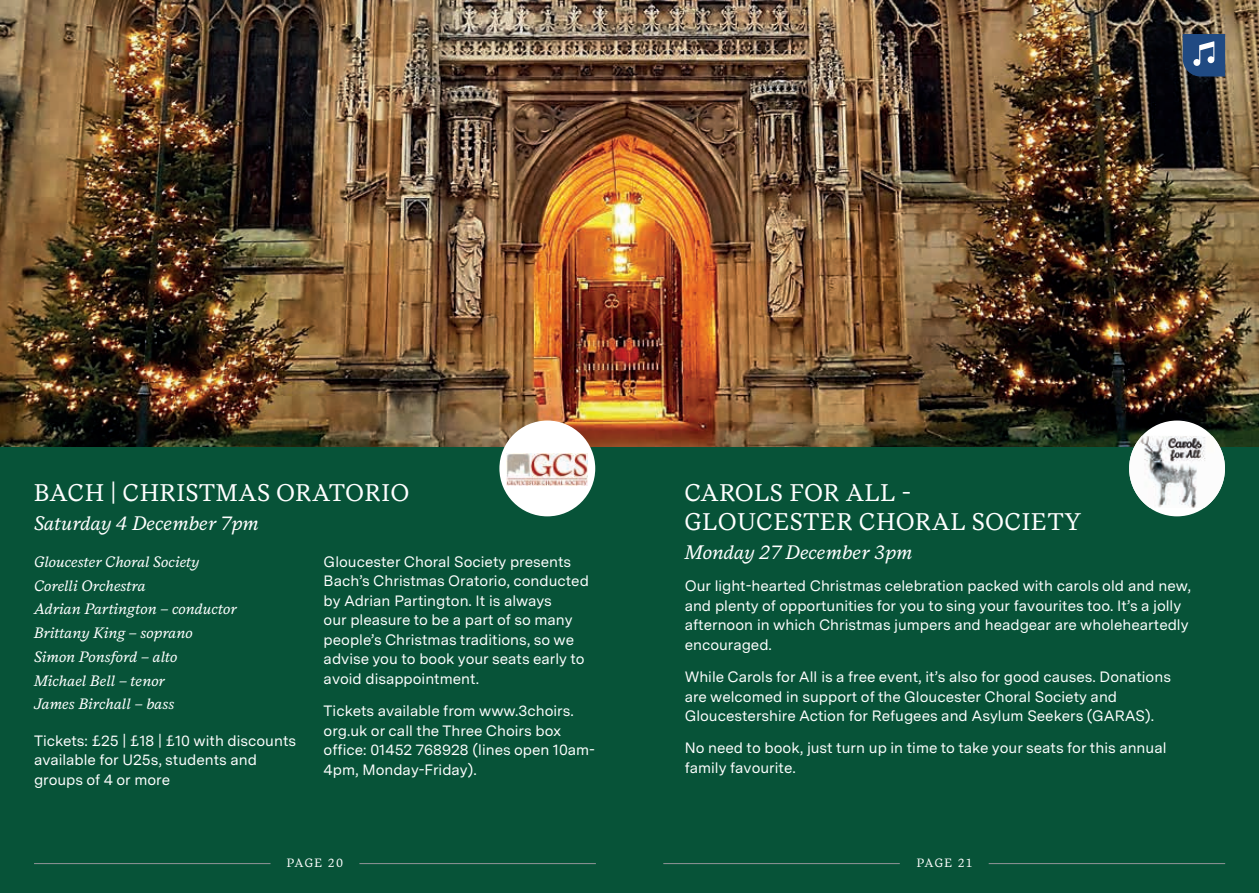
<style>
.page{position:relative;width:1259px;height:893px;background:#fff}
.page>*{position:absolute;margin:0;border:0;box-sizing:border-box;transform-origin:0 0}
.t1{font:24px/28.8px "Messina Serif";letter-spacing:.03em;color:#fff}
.Date_and_Time{font:italic 19.5px "Messina Serif";color:#fff}
.Body{font:15px/19.5px "Messina Sans";color:#fff}
.Body-2{font:italic 15px "Messina Serif";color:#fff}
.t2{font:12px "Messina Serif";letter-spacing:.095em;color:#fff}
</style>
<div class="page">
<div style="left:0;top:397px;width:1259px;height:496px;background:#075338"></div>
<hr style="left:34px;top:863px;width:236px;height:1px;background:#939598">
<hr style="left:359px;top:863px;width:237px;height:1px;background:#939598">
<hr style="left:663px;top:863px;width:237px;height:1px;background:#939598">
<hr style="left:988px;top:863px;width:237px;height:1px;background:#939598">
<img style="left:0;top:0;width:1259px;height:446px">
<svg style="left:1182px;top:34px;width:43px;height:43px;background:#3a5c8a"></svg>
<div style="left:1129px;top:421px;width:96px;height:95px;background:#fff;border-radius:50%"></div>
<img style="left:1129px;top:436px;width:96px;height:72px">
<div style="left:499px;top:421px;width:96px;height:95px;background:#fff;border-radius:50%"></div>
<img style="left:507px;top:454px;width:81px;height:32px">
<p class="t1" style="left:34px;top:477px;width:376px">BACH | CHRISTMAS ORATORIO</p>
<p class="Date_and_Time" style="left:34px;top:510px;width:226px">Saturday 4 December 7pm</p>
<p class="Body-2" style="left:34px;top:551px;width:167px">Gloucester Choral Society</p>
<p class="Body-2" style="left:34px;top:575px;width:113px">Corelli Orchestra</p>
<p class="Body-2" style="left:34px;top:599px;width:204px">Adrian Partington – conductor</p>
<p class="Body-2" style="left:34px;top:622px;width:160px">Brittany King – soprano</p>
<p class="Body-2" style="left:34px;top:646px;width:145px">Simon Ponsford – alto</p>
<p class="Body-2" style="left:34px;top:670px;width:132px">Michael Bell – tenor</p>
<p class="Body-2" style="left:34px;top:694px;width:142px">James Birchall – bass</p>
<p class="Body" style="left:34px;top:731px;width:264px">Tickets: £25 | £18 | £10 with discounts available for U25s, students and groups of 4 or more</p>
<p class="Body" style="left:324px;top:552px;width:267px">Gloucester Choral Society presents Bach’s Christmas Oratorio, conducted by Adrian Partington. It is always<br>our pleasure to be a part of so many people’s Christmas traditions, so we advise you to book your seats early to avoid disappointment.</p>
<p class="Body" style="left:324px;top:701px;width:273px">Tickets available from www.3choirs. org.uk or call the Three Choirs box office: 01452 768928 (lines open 10am-4pm, Monday-Friday).</p>
<p class="t1" style="left:685px;top:477px;width:398px">CAROLS FOR ALL -<br>GLOUCESTER CHORAL SOCIETY</p>
<p class="Date_and_Time" style="left:684px;top:539px;width:229px">Monday 27 December 3pm</p>
<p class="Body" style="left:684px;top:576px;width:508px">Our light-hearted Christmas celebration packed with carols old and new, and plenty of opportunities for you to sing your favourites too. It’s a jolly afternoon in which Christmas jumpers and headgear are wholeheartedly encouraged.</p>
<p class="Body" style="left:684px;top:667px;width:488px">While Carols for All is a free event, it’s also for good causes. Donations are welcomed in support of the Gloucester Choral Society and<br>Gloucestershire Action for Refugees and Asylum Seekers (GARAS).</p>
<p class="Body" style="left:684px;top:738px;width:483px">No need to book, just turn up in time to take your seats for this annual family favourite.</p>
<p class="t2" style="left:287px;top:855px;width:58px">PAGE 20</p>
<p class="t2" style="left:916px;top:855px;width:57px">PAGE 21</p>
</div>
